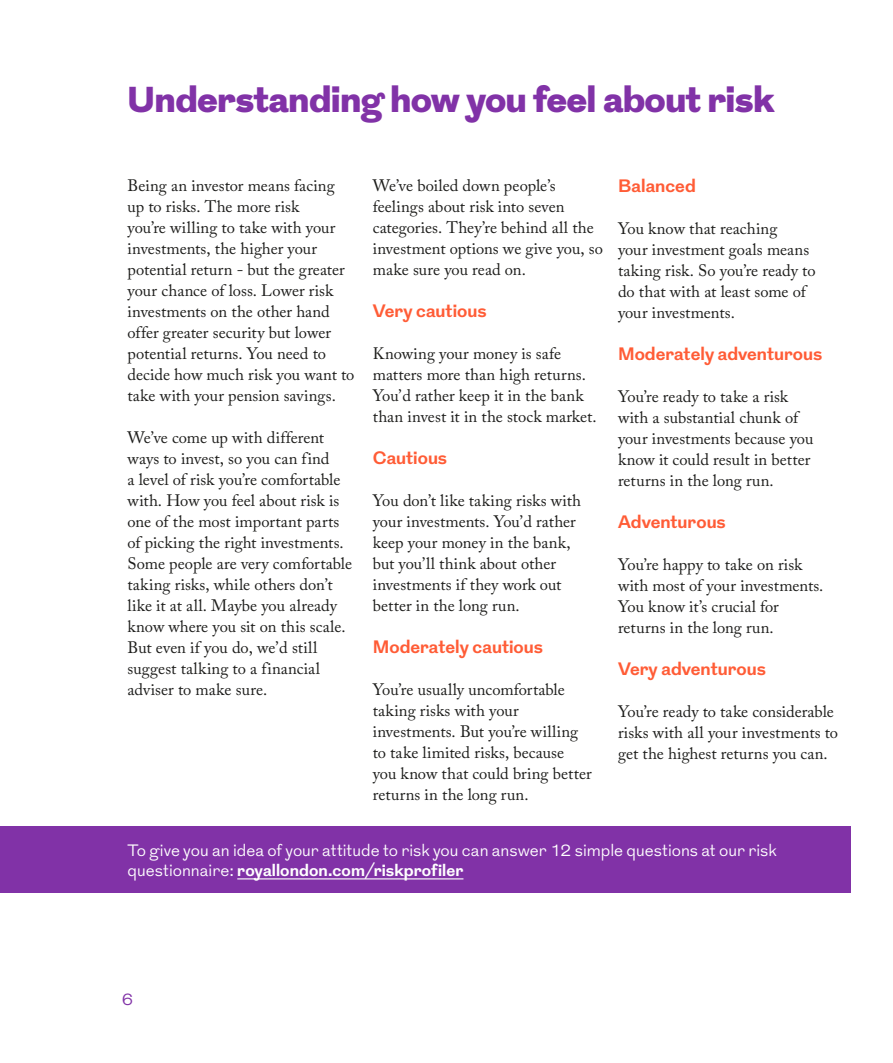
<style>
.page{position:relative;width:893px;height:1063px;background:#fff}
.page>*{position:absolute;margin:0;border:0;box-sizing:border-box;transform-origin:0 0}
.t1{font:900 36px "Grot";color:#8132a7}
.t2{font:700 18px "Grot";color:#ff5c36}
.t3{font:16.5px/21px "Adobe Caslon Pro";color:#1d1d1b}
.t4{font:300 16.5px/19.8px "Grot";color:#fff}
.t5{font:300 16.5px "Grot";color:#8132a7}
.s1{font-weight:700}
</style>
<div class="page">
<div style="left:0;top:827px;width:850px;height:66px;background:#8132a7"></div>
<hr style="left:237px;top:878px;width:226px;height:1px;background:#fff">
<h1 class="t1" style="left:128px;top:74px;width:649px">Understanding how you feel about risk</h1>
<p class="t3" style="left:128px;top:175px;width:228px">Being an investor means facing up to risks. The more risk<br>you’re willing to take with your investments, the higher your potential return - but the greater your chance of loss. Lower risk investments on the other hand offer greater security but lower potential returns. You need to decide how much risk you want to take with your pension savings.</p>
<p class="t3" style="left:128px;top:427px;width:226px">We’ve come up with different ways to invest, so you can find<br>a level of risk you’re comfortable with. How you feel about risk is one of the most important parts of picking the right investments.<br>Some people are very comfortable taking risks, while others don’t like it at all. Maybe you already know where you sit on this scale.<br>But even if you do, we’d still suggest talking to a financial adviser to make sure.</p>
<p class="t3" style="left:373px;top:175px;width:232px">We’ve boiled down people’s feelings about risk into seven categories. They’re behind all the investment options we give you, so make sure you read on.</p>
<p class="t2" style="left:373px;top:298px;width:115px">Very cautious</p>
<p class="t3" style="left:373px;top:343px;width:225px">Knowing your money is safe matters more than high returns.<br>You’d rather keep it in the bank than invest it in the stock market.</p>
<p class="t2" style="left:373px;top:445px;width:76px">Cautious</p>
<p class="t3" style="left:373px;top:490px;width:210px">You don’t like taking risks with your investments. You’d rather keep your money in the bank, but you’ll think about other investments if they work out better in the long run.</p>
<p class="t2" style="left:373px;top:634px;width:172px">Moderately cautious</p>
<p class="t3" style="left:373px;top:679px;width:220px">You’re usually uncomfortable taking risks with your investments. But you’re willing to take limited risks, because you know that could bring better returns in the long run.</p>
<p class="t2" style="left:618px;top:173px;width:79px">Balanced</p>
<p class="t3" style="left:618px;top:218px;width:199px">You know that reaching<br>your investment goals means taking risk. So you’re ready to do that with at least some of your investments.</p>
<p class="t2" style="left:618px;top:341px;width:206px">Moderately adventurous</p>
<p class="t3" style="left:618px;top:386px;width:197px">You’re ready to take a risk with a substantial chunk of your investments because you know it could result in better returns in the long run.</p>
<p class="t2" style="left:618px;top:509px;width:109px">Adventurous</p>
<p class="t3" style="left:618px;top:554px;width:207px">You’re happy to take on risk with most of your investments.<br>You know it’s crucial for returns in the long run.</p>
<p class="t2" style="left:618px;top:656px;width:149px">Very adventurous</p>
<p class="t3" style="left:618px;top:701px;width:222px">You’re ready to take considerable risks with all your investments to get the highest returns you can.</p>
<p class="t4" style="left:128px;top:841px;width:651px">To give you an idea of your attitude to risk you can answer 12 simple questions at our risk questionnaire: <span class="s1">royallondon.com/riskprofiler</span></p>
<p class="t5" style="left:122px;top:989px;width:13px">6</p>
</div>
